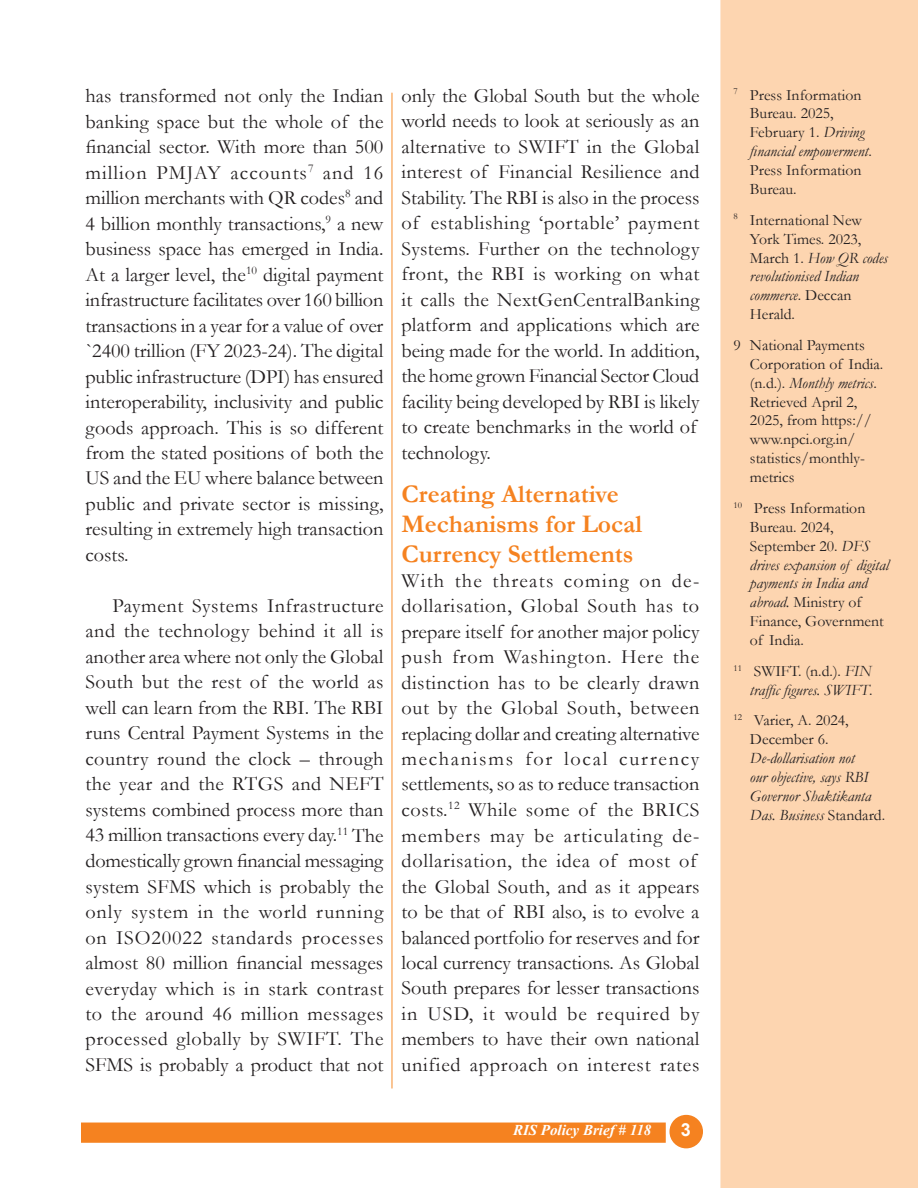
<style>
.page{position:relative;width:918px;height:1188px;background:#fff}
.page>*{position:absolute;margin:0;border:0;box-sizing:border-box;transform-origin:0 0}
.t1{font:700 25.5px/30px "Garamond";color:#f58220}
.t2{font:20.25px/25.5px "Garamond";letter-spacing:.01em;color:#231f20;text-align:justify}
.t3{font:700 18px "Arial";color:#fff}
.t4{font:15.75px/18.9px "Garamond";color:#231f20}
.t5{font:italic 15.75px/18.9px "Garamond";color:#231f20;text-align:right}
.t6{font:italic 700 15px "Times New Roman";color:#fff}
.s1{font-style:italic}
.s2{font-style:normal}
</style>
<div class="page">
<div style="left:670px;top:1116px;width:32px;height:32px;background:#f58220;border-radius:50%"></div>
<div style="left:669px;top:1115px;width:34px;height:33px;border:2px solid #f58220;border-radius:50%"></div>
<div style="left:81px;top:1123px;width:585px;height:20px;background:#f58220;border:2px solid #f58220"></div>
<div style="left:720px;top:0;width:198px;height:1188px;background:#fdd5b0"></div>
<hr style="left:392px;top:93px;width:1px;height:996px;background:#f68c2a">
<p class="t2" style="left:85px;top:82px;width:300px">has transformed not only the Indian banking space but the whole of the financial sector. With more than 500 million PMJAY accounts<sup>7</sup> and 16 million merchants with QR codes<sup>8</sup> and 4 billion monthly transactions,<sup>9</sup> a new business space has emerged in India.<br>At a larger level, the<sup>10</sup> digital payment infrastructure facilitates over 160 billion transactions in a year for a value of over `2400 trillion (FY 2023-24). The digital public infrastructure (DPI) has ensured interoperability, inclusivity and public goods approach. This is so different from the stated positions of both the US and the EU where balance between public and private sector is missing, resulting in extremely high transaction costs.</p>
<p class="t2" style="left:85px;top:592px;width:300px;text-indent:27px">Payment Systems Infrastructure and the technology behind it all is another area where not only the Global South but the rest of the world as well can learn from the RBI. The RBI runs Central Payment Systems in the country round the clock – through the year and the RTGS and NEFT systems combined process more than 43 million transactions every day.<sup>11</sup> The domestically grown financial messaging system SFMS which is probably the only system in the world running on ISO20022 standards processes almost 80 million financial messages everyday which is in stark contrast to the around 46 million messages processed globally by SWIFT. The SFMS is probably a product that not</p>
<p class="t2" style="left:401px;top:82px;width:300px;text-align:left">only the Global South but the whole world needs to look at seriously as an alternative to SWIFT in the Global interest of Financial Resilience and Stability. The RBI is also in the process of establishing ‘portable’ payment Systems. Further on the technology front, the RBI is working on what it calls the NextGenCentralBanking platform and applications which are being made for the world. In addition, the home grown Financial Sector Cloud facility being developed by RBI is likely to create benchmarks in the world of technology.</p>
<p class="t1" style="left:401px;top:479px;width:242px">Creating Alternative<br>Mechanisms for Local<br>Currency Settlements</p>
<p class="t2" style="left:401px;top:567px;width:300px;text-align:left">With the threats coming on de&shy;dollarisation, Global South has to prepare itself for another major policy push from Washington. Here the distinction has to be clearly drawn out by the Global South, between replacing dollar and creating alternative mechanisms for local currency settlements, so as to reduce transaction costs.<sup>12</sup> While some of the BRICS members may be articulating de&shy;dollarisation, the idea of most of the Global South, and as it appears to be that of RBI also, is to evolve a balanced portfolio for reserves and for local currency transactions. As Global South prepares for lesser transactions in USD, it would be required by members to have their own national unified approach on interest rates</p>
<p class="t6" style="left:513px;top:1120px;width:140px">RIS Policy Brief # 118</p>
<p class="t3" style="left:681px;top:1117px;width:12px">3</p>
<p class="t4" style="left:750px;top:85px;width:123px;text-indent:-16px"><sup>7</sup> Press Information<br>Bureau. 2025,<br>February 1. <span class="s1">Driving financial empowerment</span>.<br>Press Information<br>Bureau.</p>
<p class="t4" style="left:750px;top:210px;width:139px;text-indent:-16px"><sup>8</sup> International New<br>York Times. 2023,<br>March 1. <span class="s1">How QR codes revolutionised Indian commerce</span>. Deccan<br>Herald.</p>
<p class="t4" style="left:750px;top:335px;width:135px;text-indent:-17px">9 National Payments<br>Corporation of India. (n.d.). <span class="s1">Monthly metrics</span>.<br>Retrieved April 2,<br>2025, from https:// www.npci.org.in/ statistics/monthly&shy;metrics</p>
<p class="t4" style="left:750px;top:498px;width:140px;text-indent:-16px"><sup>10</sup> Press Information<br>Bureau. 2024,<br>September 20. <span class="s1">DFS drives expansion of digital payments in India and abroad.</span> Ministry of<br>Finance, Government of India.</p>
<p class="t5" style="left:733px;top:661px;width:141px"><sup>11</sup> <span class="s2">SWIFT. (n.d.).</span> FIN traffic figures. SWIFT<span class="s2">.</span></p>
<p class="t4" style="left:733px;top:711px;width:117px;text-align:center"><sup>12</sup> Varier, A. 2024,<br>December 6.</p>
<p class="t5" style="left:750px;top:748px;width:137px;text-align:left">De-dollarisation not<br>our objective, says RBI<br>Governor Shaktikanta<br>Das. Business <span class="s2">Standard.</span></p>
</div>
